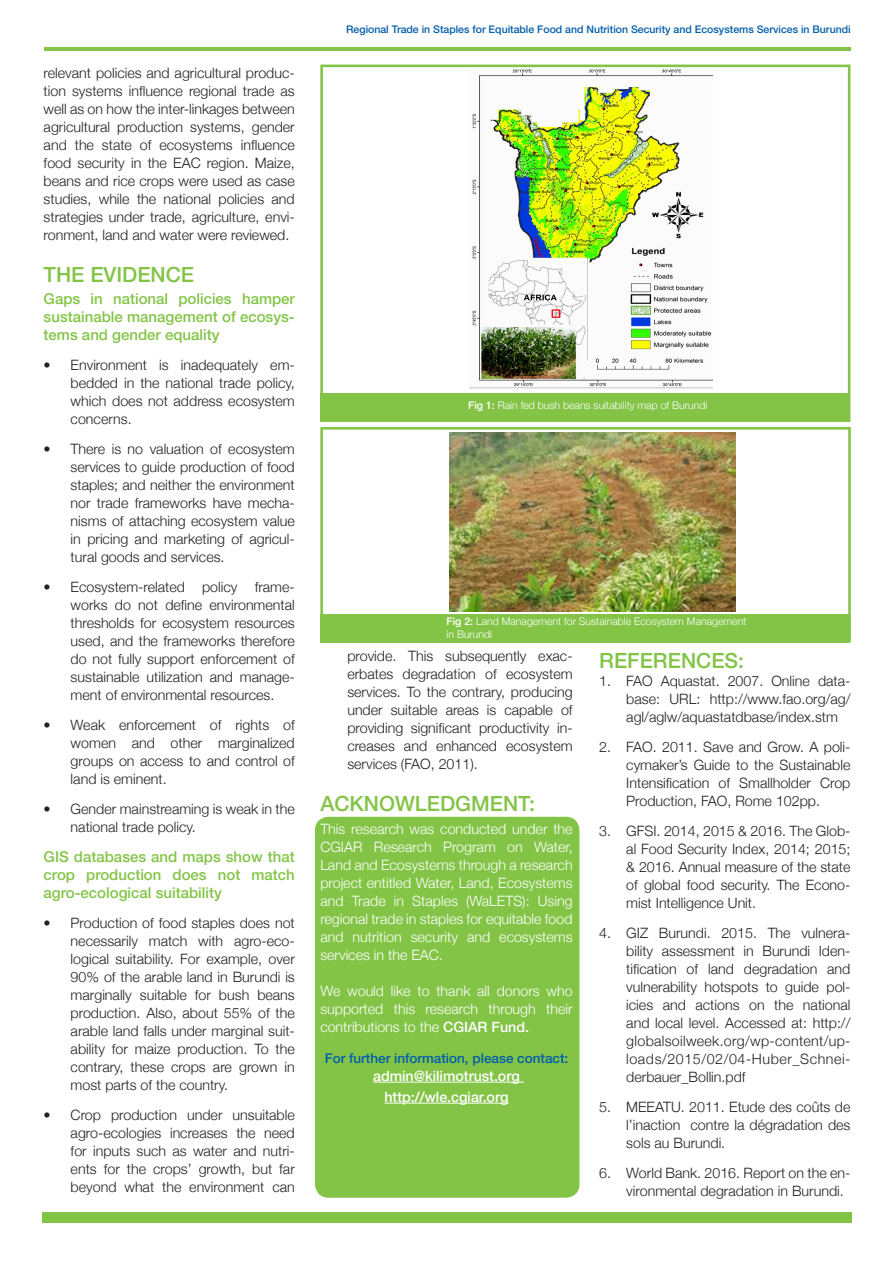
<style>
.page{position:relative;width:893px;height:1263px;background:#fff}
.page>*{position:absolute;margin:0;border:0;box-sizing:border-box;transform-origin:0 0}
.Heading_2{font:500 21px "Helvetica Neue";color:#83c447}
.t1{font:500 15px/18px "Helvetica Neue";color:#83c447;text-align:justify}
.t2{font:300 14.25px/18px "Helvetica Neue";color:#231f20;text-align:justify}
.t3{font:300 14.25px/18px "Helvetica Neue";color:#fff;text-align:justify}
.t4{font:500 14.25px "Helvetica Neue";color:#fff}
.t5{font:500 13.5px "Helvetica Neue";color:#005dac}
.t6{font:300 10.5px "Helvetica Neue";color:#fff}
.Numbered_list__1_2{font:500 10.5px "Helvetica Neue";color:#005dac}
.s1{font-weight:500}
</style>
<div class="page">
<div style="left:320px;top:65px;width:530px;height:357px;border:3px solid #83c447"></div>
<div style="left:320px;top:427px;width:531px;height:215px;border:3px solid #83c447"></div>
<div style="left:321px;top:614px;width:529px;height:28px;background:#83c447"></div>
<div style="left:320px;top:394px;width:529px;height:28px;background:#83c447"></div>
<div style="left:315px;top:817px;width:264px;height:381px;background:#83c447;border-radius:14px"></div>
<hr style="left:44px;top:47px;width:806px;height:3px;background:#83c447">
<hr style="left:373px;top:1082px;width:151px;height:1px;background:#fff">
<hr style="left:384px;top:1103px;width:125px;height:1px;background:#fff">
<div style="left:42px;top:1213px;width:810px;height:10px;background:#83c447"></div>
<img style="left:469px;top:69px;width:243px;height:320px">
<img style="left:449px;top:432px;width:286px;height:179px">
<p class="t2" style="left:44px;top:63px;width:253px">relevant policies and agricultural produc&shy;tion systems influence regional trade as well as on how the inter-linkages between agricultural production systems, gender and the state of ecosystems influence food security in the EAC region. Maize, beans and rice crops were used as case studies, while the national policies and strategies under trade, agriculture, envi&shy;ronment, land and water were reviewed.</p>
<p class="Heading_2" style="left:44px;top:257px;width:152px">THE EVIDENCE</p>
<p class="t1" style="left:44px;top:289px;width:253px">Gaps in national policies hamper sustainable management of ecosys&shy;tems and gender equality</p>
<p class="t2" style="left:71px;top:356px;width:226px;text-indent:-27px">• Environment is inadequately em&shy;bedded in the national trade policy, which does not address ecosystem concerns.</p>
<p class="t2" style="left:71px;top:440px;width:226px;text-indent:-27px">• There is no valuation of ecosystem services to guide production of food staples; and neither the environment nor trade frameworks have mecha&shy;nisms of attaching ecosystem value in pricing and marketing of agricul&shy;tural goods and services.</p>
<p class="t2" style="left:71px;top:578px;width:226px;text-indent:-27px">• Ecosystem-related policy frame&shy;works do not define environmental thresholds for ecosystem resources used, and the frameworks therefore do not fully support enforcement of sustainable utilization and manage&shy;ment of environmental resources.</p>
<p class="t2" style="left:71px;top:716px;width:226px;text-indent:-27px">• Weak enforcement of rights of women and other marginalized groups on access to and control of land is eminent.</p>
<p class="t2" style="left:71px;top:800px;width:226px;text-indent:-27px">• Gender mainstreaming is weak in the national trade policy.</p>
<p class="t1" style="left:44px;top:847px;width:253px">GIS databases and maps show that crop production does not match agro-ecological suitability</p>
<p class="t2" style="left:71px;top:914px;width:226px;text-indent:-27px">• Production of food staples does not necessarily match with agro-eco&shy;logical suitability. For example, over 90% of the arable land in Burundi is marginally suitable for bush beans production. Also, about 55% of the arable land falls under marginal suit&shy;ability for maize production. To the contrary, these crops are grown in most parts of the country.</p>
<p class="t2" style="left:71px;top:1106px;width:226px;text-indent:-27px">• Crop production under unsuitable agro-ecologies increases the need for inputs such as water and nutri&shy;ents for the crops’ growth, but far beyond what the environment can</p>
<p class="Numbered_list__1_2" style="left:346px;top:20px;width:506px">Regional Trade in Staples for Equitable Food and Nutrition Security and Ecosystems Services in Burundi</p>
<p class="t6" style="left:468px;top:399px;width:241px"><span class="s1">Fig 1:</span> Rain fed bush beans suitability map of Burundi</p>
<p class="t6" style="left:446px;top:615px;width:301px"><span class="s1">Fig 2:</span> Land Management for Sustainable Ecosystem Management</p>
<p class="t6" style="left:446px;top:628px;width:47px">in Burundi</p>
<p class="t2" style="left:347px;top:647px;width:227px">provide. This subsequently exac&shy;erbates degradation of ecosystem services. To the contrary, producing under suitable areas is capable of providing significant productivity in&shy;creases and enhanced ecosystem services (FAO, 2011).</p>
<p class="Heading_2" style="left:320px;top:787px;width:216px">ACKNOWLEDGMENT:</p>
<p class="t3" style="left:320px;top:819px;width:254px">This research was conducted under the CGIAR Research Program on Water, Land and Ecosystems through a research project entitled Water, Land, Ecosystems and Trade in Staples (WaLETS): Using regional trade in staples for equitable food and nutrition security and ecosystems services in the EAC.</p>
<p class="t3" style="left:320px;top:981px;width:254px">We would like to thank all donors who supported this research through their contributions to the <span class="s1">CGIAR Fund.</span></p>
<p class="t5" style="left:325px;top:1047px;width:245px">For further information, please contact:</p>
<p class="t4" style="left:373px;top:1064px;width:148px">admin@kilimotrust.org</p>
<p class="t4" style="left:384px;top:1085px;width:126px">http://wle.cgiar.org</p>
<p class="Heading_2" style="left:599px;top:643px;width:146px">REFERENCES:</p>
<p class="t2" style="left:626px;top:671px;width:226px;text-indent:-27px">1. FAO Aquastat. 2007. Online data&shy;base: URL: http://www.fao.org/ag/ agl/aglw/aquastatdbase/index.stm</p>
<p class="t2" style="left:626px;top:737px;width:226px;text-indent:-27px">2. FAO. 2011. Save and Grow. A poli&shy;cymaker’s Guide to the Sustainable Intensification of Smallholder Crop Production, FAO, Rome 102pp.</p>
<p class="t2" style="left:626px;top:821px;width:226px;text-indent:-27px">3. GFSI. 2014, 2015 &amp; 2016. The Glob&shy;al Food Security Index, 2014; 2015; &amp; 2016. Annual measure of the state of global food security. The Econo&shy;mist Intelligence Unit.</p>
<p class="t2" style="left:626px;top:923px;width:226px;text-indent:-27px">4. GIZ Burundi. 2015. The vulnera&shy;bility assessment in Burundi Iden&shy;tification of land degradation and vulnerability hotspots to guide pol&shy;icies and actions on the national and local level. Accessed at: http:// globalsoilweek.org/wp-content/up&shy;loads/2015/02/04-Huber_Schnei&shy;derbauer_Bollin.pdf</p>
<p class="t2" style="left:626px;top:1097px;width:226px;text-indent:-27px">5. MEEATU. 2011. Etude des coûts de l’inaction contre la dégradation des sols au Burundi.</p>
<p class="t2" style="left:626px;top:1163px;width:226px;text-indent:-27px">6. World Bank. 2016. Report on the en&shy;vironmental degradation in Burundi.</p>
</div>
